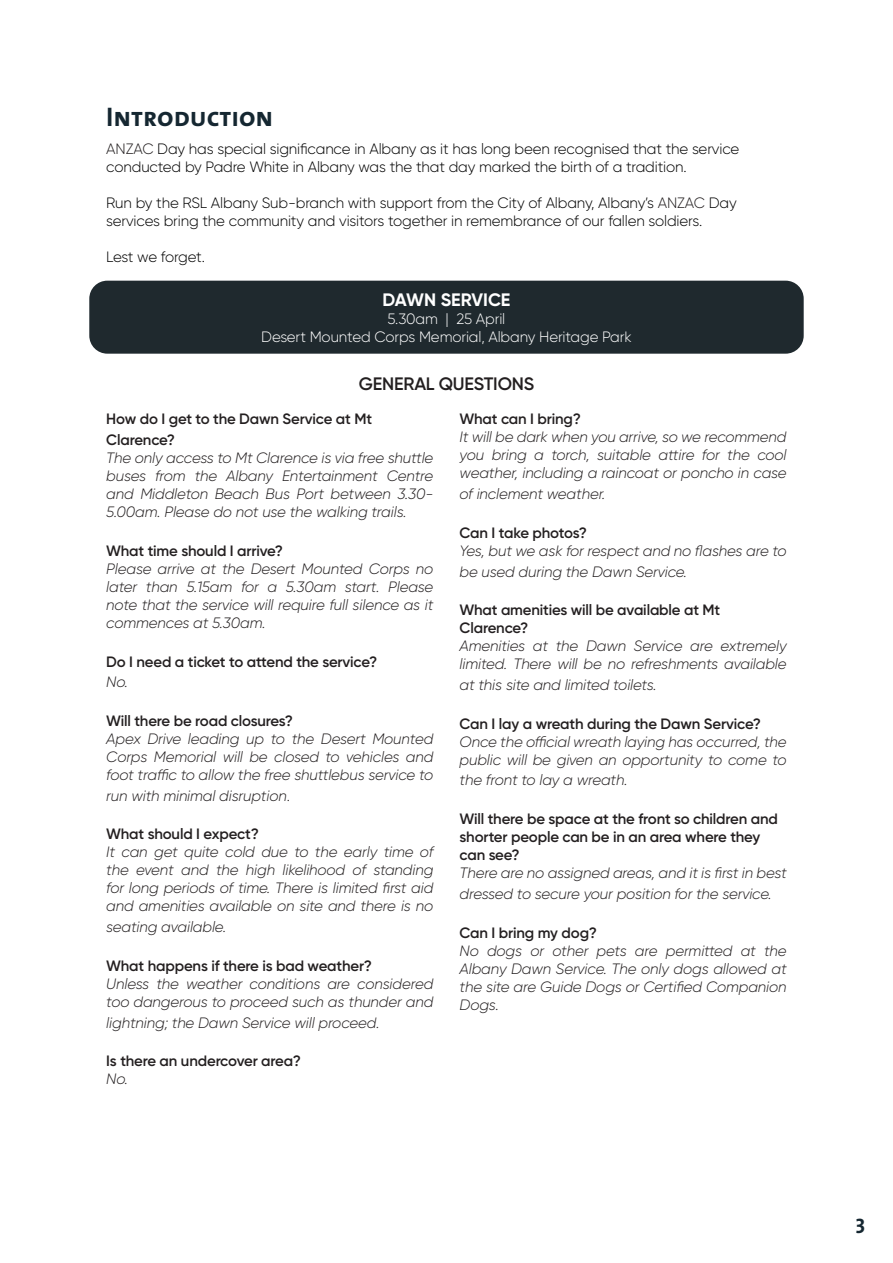
<style>
.page{position:relative;width:893px;height:1263px;background:#fff}
.page>*{position:absolute;margin:0;border:0;box-sizing:border-box;transform-origin:0 0}
.t1{font:27px "The Sans Bold Caps";color:#152731}
.t2{font:21px "The Sans Bold Caps";color:#152731}
.t3{font:600 18px "Gilroy";letter-spacing:-.01em;color:#231f20}
.t4{font:700 18px "Gilroy";letter-spacing:-.005em;color:#fff}
.t5{font:italic 300 15px/18px "Gilroy";letter-spacing:-.01em;color:#231f20;text-align:justify}
.t6{font:600 15px/18px "Gilroy";letter-spacing:-.01em;color:#231f20}
.t7{font:300 15px/18px "Gilroy";letter-spacing:-.01em;color:#000}
.t8{font:300 15px "Gilroy";letter-spacing:-.01em;color:#fff}
.t9{font:300 15px "Gilroy";letter-spacing:-.03em;color:#000}
.s1{color:#231f20}
.s2{font-style:normal}
</style>
<div class="page">
<div style="left:89px;top:281px;width:715px;height:73px;background:#1f292e;border-radius:18px"></div>
<p class="t1" style="left:106px;top:95px;width:169px">Introduction</p>
<p class="t7" style="left:106px;top:139px;width:635px"><span class="s1">ANZAC</span> Day has special significance in Albany as it has long been recognised that the service conducted by Padre White in Albany was the that day marked the birth of a tradition.</p>
<p class="t7" style="left:106px;top:193px;width:632px">Run by the RSL Albany Sub-branch with support from the City of Albany, Albany’s <span class="s1">ANZAC</span> Day services bring the community and visitors together in remembrance of our fallen soldiers.</p>
<p class="t9" style="left:106px;top:247px;width:100px">Lest we forget.</p>
<p class="t4" style="left:382px;top:289px;width:130px">DAWN SERVICE</p>
<p class="t8" style="left:388px;top:310px;width:119px">5.30am | 25 April</p>
<p class="t8" style="left:261px;top:328px;width:372px">Desert Mounted Corps Memorial, Albany Heritage Park</p>
<p class="t3" style="left:359px;top:373px;width:177px">GENERAL QUESTIONS</p>
<p class="t6" style="left:106px;top:409px;width:267px;line-height:20.7px">How do I get to the Dawn Service at Mt<br>Clarence?</p>
<p class="t5" style="left:106px;top:449px;width:329px">The only access to Mt Clarence is via free shuttle buses from the Albany Entertainment Centre and Middleton Beach Bus Port between 3.30- 5.00am. Please do not use the walking trails.</p>
<p class="t6" style="left:106px;top:541px;width:178px">What time should I arrive?</p>
<p class="t5" style="left:106px;top:559px;width:329px">Please arrive at the Desert Mounted Corps no later than 5.15am for a 5.30am start. Please note that the service will require full silence as it commences at 5.30am.</p>
<p class="t6" style="left:106px;top:652px;width:273px">Do I need a ticket to attend the service?</p>
<p class="t5" style="left:106px;top:673px;width:23px">No.</p>
<p class="t6" style="left:106px;top:712px;width:188px">Will there be road closures?</p>
<p class="t5" style="left:106px;top:730px;width:329px">Apex Drive leading up to the Desert Mounted Corps Memorial will be closed to vehicles and foot traffic to allow the free shuttlebus service to</p>
<p class="t5" style="left:106px;top:786px;width:185px">run with minimal disruption<span class="s2">.</span></p>
<p class="t6" style="left:106px;top:825px;width:154px">What should I expect?</p>
<p class="t5" style="left:106px;top:843px;width:329px">It can get quite cold due to the early time of the event and the high likelihood of standing for long periods of time. There is limited first aid and amenities available on site and there is no</p>
<p class="t5" style="left:106px;top:918px;width:121px">seating available.</p>
<p class="t6" style="left:106px;top:956px;width:267px">What happens if there is bad weather?</p>
<p class="t5" style="left:106px;top:974px;width:329px">Unless the weather conditions are considered too dangerous to proceed such as thunder and</p>
<p class="t5" style="left:106px;top:1013px;width:275px">lightning; the Dawn Service will proceed.</p>
<p class="t6" style="left:106px;top:1052px;width:196px">Is there an undercover area?</p>
<p class="t5" style="left:106px;top:1070px;width:23px">No.</p>
<p class="t6" style="left:460px;top:410px;width:123px">What can I bring?</p>
<p class="t5" style="left:460px;top:428px;width:329px">It will be dark when you arrive, so we recommend you bring a torch, suitable attire for the cool weather, including a raincoat or poncho in case</p>
<p class="t5" style="left:460px;top:485px;width:147px">of inclement weather.</p>
<p class="t6" style="left:460px;top:523px;width:129px">Can I take photos?</p>
<p class="t5" style="left:460px;top:540px;width:329px;line-height:20.7px">Yes, but we ask for respect and no flashes are to be used during the Dawn Service.</p>
<p class="t6" style="left:460px;top:601px;width:262px">What amenities will be available at Mt<br>Clarence?</p>
<p class="t5" style="left:460px;top:637px;width:329px">Amenities at the Dawn Service are extremely limited. There will be no refreshments available</p>
<p class="t5" style="left:460px;top:676px;width:199px">at this site and limited toilets.</p>
<p class="t6" style="left:460px;top:714px;width:303px">Can I lay a wreath during the Dawn Service?</p>
<p class="t5" style="left:460px;top:732px;width:329px">Once the official wreath laying has occurred, the public will be given an opportunity to come to</p>
<p class="t5" style="left:460px;top:771px;width:170px">the front to lay a wreath.</p>
<p class="t6" style="left:460px;top:810px;width:320px">Will there be space at the front so children and shorter people can be in an area where they can see?</p>
<p class="t5" style="left:460px;top:862px;width:329px;line-height:20.7px">There are no assigned areas, and it is first in best dressed to secure your position for the service.</p>
<p class="t6" style="left:460px;top:923px;width:139px">Can I bring my dog?</p>
<p class="t5" style="left:460px;top:941px;width:329px">No dogs or other pets are permitted at the Albany Dawn Service. The only dogs allowed at the site are Guide Dogs or Certified Companion Dogs.</p>
<p class="t2" style="left:856px;top:1208px;width:11px">3</p>
</div>
